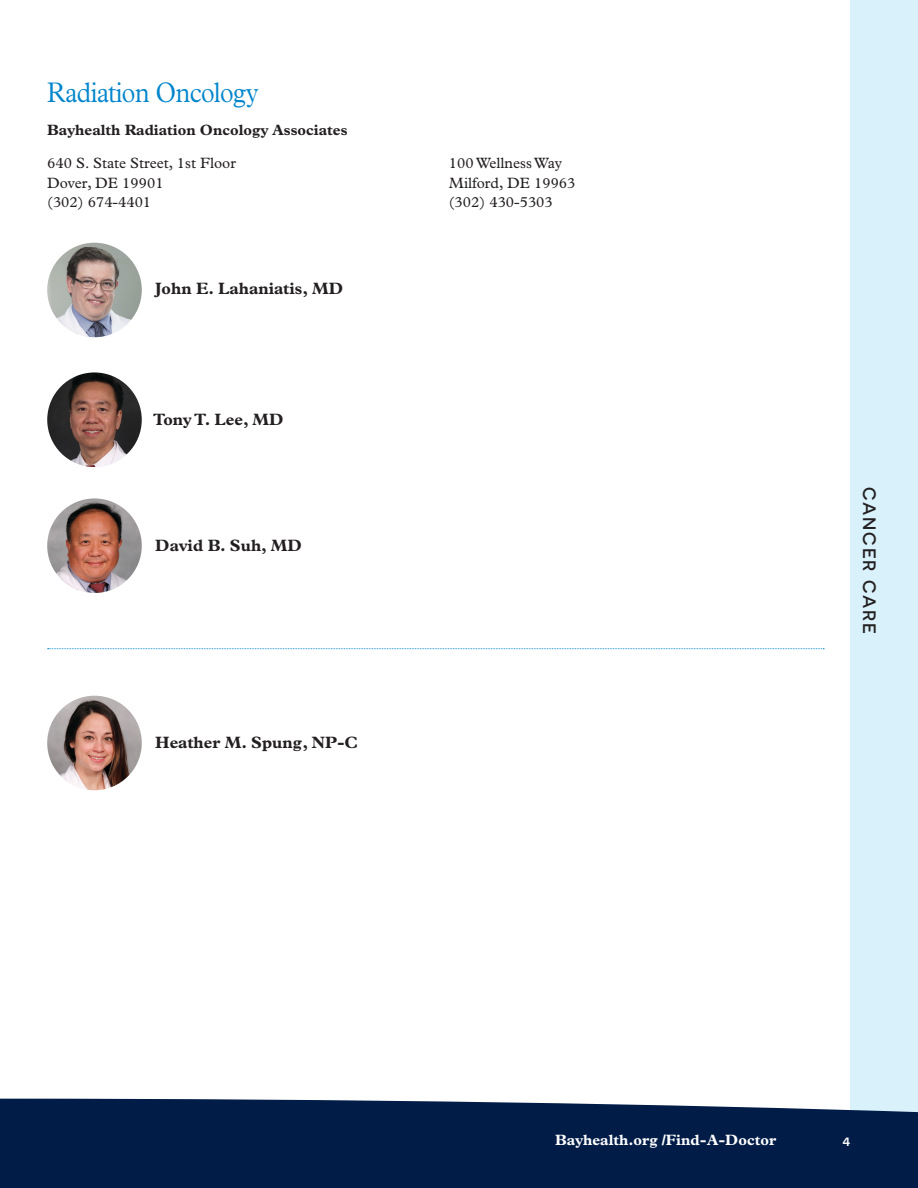
<style>
.page{position:relative;width:918px;height:1188px;background:#fff}
.page>*{position:absolute;margin:0;border:0;box-sizing:border-box;transform-origin:0 0}
.t1{font:300 28.5px "Plantin";letter-spacing:-.02em;color:#0085cc;scale:.9 1}
.t2{font:500 18px "Novecentosanswide";letter-spacing:.1em;color:#231f20}
.t3{font:700 16.5px "Plantin";color:#231f20}
.t4{font:15px/19.5px "Plantin";color:#231f20}
.t5{font:700 15px "Plantin";color:#231f20}
.t6{font:700 15px "Plantin";color:#fff}
.t7{font:500 15px "Novecentosanswide";color:#fff}
</style>
<div class="page">
<svg style="left:48px;top:648px;width:776px;height:1px"></svg>
<img style="left:47px;top:243px;width:95px;height:94px;border-radius:47px">
<img style="left:47px;top:372px;width:95px;height:95px;border-radius:47px">
<img style="left:47px;top:498px;width:95px;height:95px;border-radius:47px">
<img style="left:47px;top:696px;width:95px;height:94px;border-radius:47px">
<div style="left:850px;top:0;width:68px;height:1134px;background:#d9f1fb"></div>
<div style="left:0;top:1099px;width:918px;height:89px;background:#001c47"></div>
<h1 class="t1" style="left:47px;top:76px;width:236px">Radiation Oncology</h1>
<p class="t5" style="left:47px;top:121px;width:302px">Bayhealth Radiation Oncology Associates</p>
<p class="t4" style="left:47px;top:154px;width:190px">640 S. State Street, 1st Floor<br>Dover, DE 19901<br>(302) 674-4401</p>
<p class="t4" style="left:449px;top:154px;width:128px">100 Wellness Way<br>Milford, DE 19963 (302) 430-5303</p>
<p class="t3" style="left:155px;top:278px;width:190px">John E. Lahaniatis, MD</p>
<p class="t3" style="left:153px;top:409px;width:132px">Tony T. Lee, MD</p>
<p class="t3" style="left:155px;top:535px;width:148px">David B. Suh, MD</p>
<p class="t3" style="left:155px;top:733px;width:204px">Heather M. Spung, NP-C</p>
<p class="t2" style="left:880px;top:487px;width:149px;rotate:90deg">CANCER CARE</p>
<p class="t6" style="left:555px;top:1131px;width:223px">Bayhealth.org /Find-A-Doctor</p>
<p class="t7" style="left:842px;top:1132px;width:10px">4</p>
</div>
